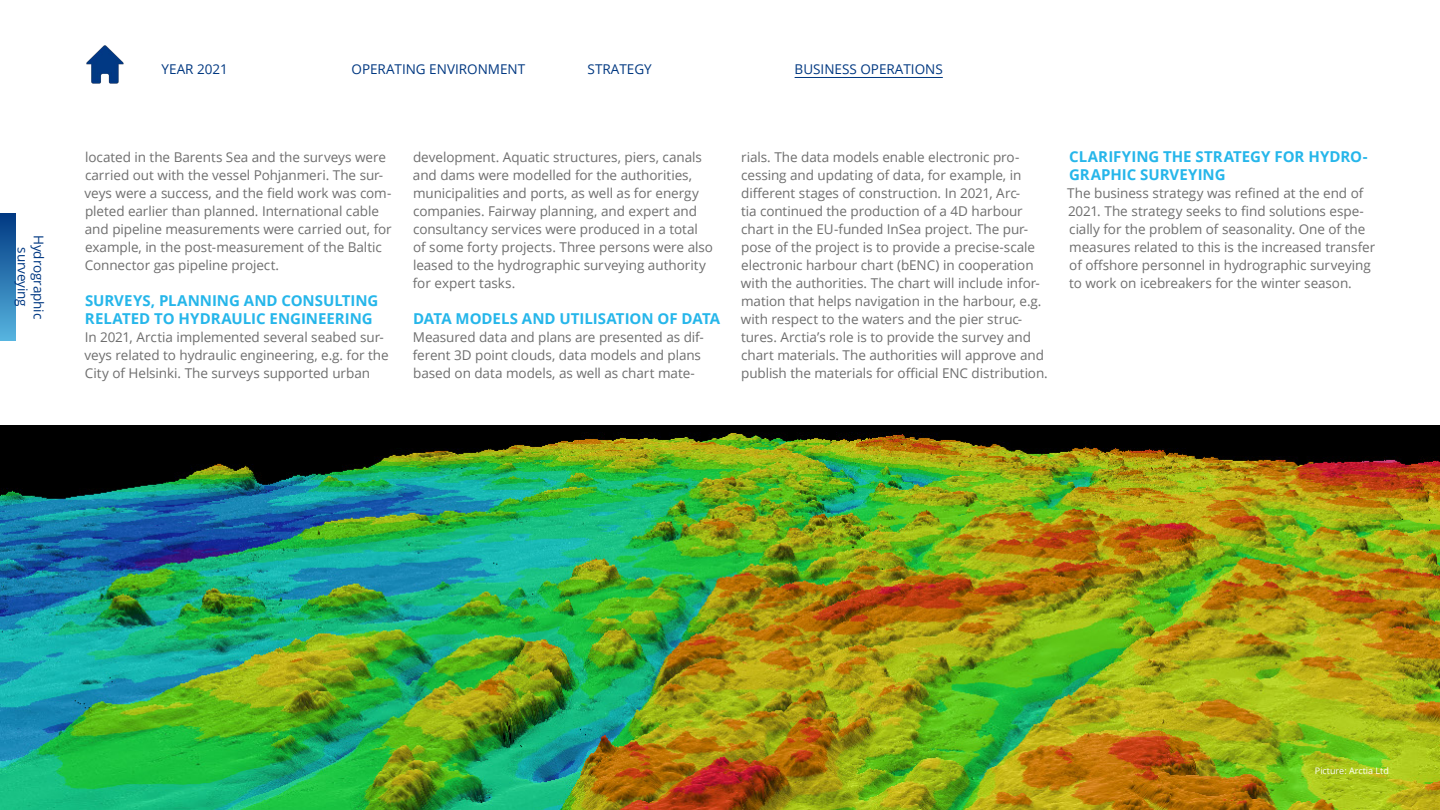
<style>
.page{position:relative;width:1440px;height:810px;background:#fff}
.page>*{position:absolute;margin:0;border:0;box-sizing:border-box;transform-origin:0 0}
.base_indent{font:700 15px/18px "Open Sans";letter-spacing:-.005em;color:#26b6ea}
.base_indent-2{font:13.5px/18px "Open Sans";letter-spacing:-.005em;color:#6e6e6e}
.Navit{font:13.5px "Open Sans";color:#003881}
.t1{font:13.5px "Open Sans";letter-spacing:-.01em;color:#003882}
.t2{font:9px "Open Sans";color:#fff}
</style>
<div class="page">
<div style="left:0;top:214px;width:16px;height:126px;background:linear-gradient(to bottom,#013983,#56b3df)"></div>
<img style="left:0;top:425px;width:1439px;height:385px">
<hr style="left:794px;top:77px;width:148px;height:1px;background:#003881">
<img style="left:86px;top:45px;width:38px;height:39px">
<p class="t1" style="left:48px;top:235px;width:86px;rotate:90deg">Hydrographic</p>
<p class="t1" style="left:32px;top:247px;width:61px;rotate:90deg">surveying</p>
<p class="Navit" style="left:162px;top:60px;width:68px">YEAR 2021</p>
<p class="Navit" style="left:351px;top:60px;width:175px">OPERATING ENVIRONMENT</p>
<p class="Navit" style="left:587px;top:60px;width:66px">STRATEGY</p>
<p class="Navit" style="left:794px;top:60px;width:150px">BUSINESS OPERATIONS</p>
<p class="base_indent-2" style="left:84px;top:148px;width:309px">located in the Barents Sea and the surveys were carried out with the vessel Pohjanmeri. The sur&shy;veys were a success, and the field work was com&shy;pleted earlier than planned. International cable and pipeline measurements were carried out, for example, in the post-measurement of the Baltic Connector gas pipeline project.</p>
<p class="base_indent" style="left:85px;top:291px;width:295px">SURVEYS, PLANNING AND CONSULTING<br>RELATED TO HYDRAULIC ENGINEERING</p>
<p class="base_indent-2" style="left:84px;top:328px;width:306px">In 2021, Arctia implemented several seabed sur&shy;veys related to hydraulic engineering, e.g. for the<br>City of Helsinki. The surveys supported urban</p>
<p class="base_indent-2" style="left:413px;top:148px;width:302px">development. Aquatic structures, piers, canals and dams were modelled for the authorities, municipalities and ports, as well as for energy companies. Fairway planning, and expert and consultancy services were produced in a total of some forty projects. Three persons were also leased to the hydrographic surveying authority for expert tasks.</p>
<p class="base_indent" style="left:413px;top:309px;width:309px">DATA MODELS AND UTILISATION OF DATA</p>
<p class="base_indent-2" style="left:413px;top:328px;width:293px">Measured data and plans are presented as dif&shy;ferent 3D point clouds, data models and plans based on data models, as well as chart mate-</p>
<p class="base_indent-2" style="left:741px;top:148px;width:308px">rials. The data models enable electronic pro&shy;cessing and updating of data, for example, in different stages of construction. In 2021, Arc-<br>tia continued the production of a 4D harbour chart in the EU-funded InSea project. The pur&shy;pose of the project is to provide a precise-scale electronic harbour chart (bENC) in cooperation with the authorities. The chart will include infor&shy;mation that helps navigation in the harbour, e.g. with respect to the waters and the pier struc&shy;tures. Arctia’s role is to provide the survey and chart materials. The authorities will approve and publish the materials for official ENC distribution.</p>
<p class="base_indent" style="left:1069px;top:147px;width:300px">CLARIFYING THE STRATEGY FOR HYDRO-<br>GRAPHIC SURVEYING</p>
<p class="base_indent-2" style="left:1067px;top:184px;width:309px">The business strategy was refined at the end of 2021. The strategy seeks to find solutions espe&shy;cially for the problem of seasonality. One of the measures related to this is the increased transfer of offshore personnel in hydrographic surveying to work on icebreakers for the winter season.</p>
<p class="t2" style="left:1314px;top:764px;width:75px">Picture: Arctia Ltd</p>
</div>
